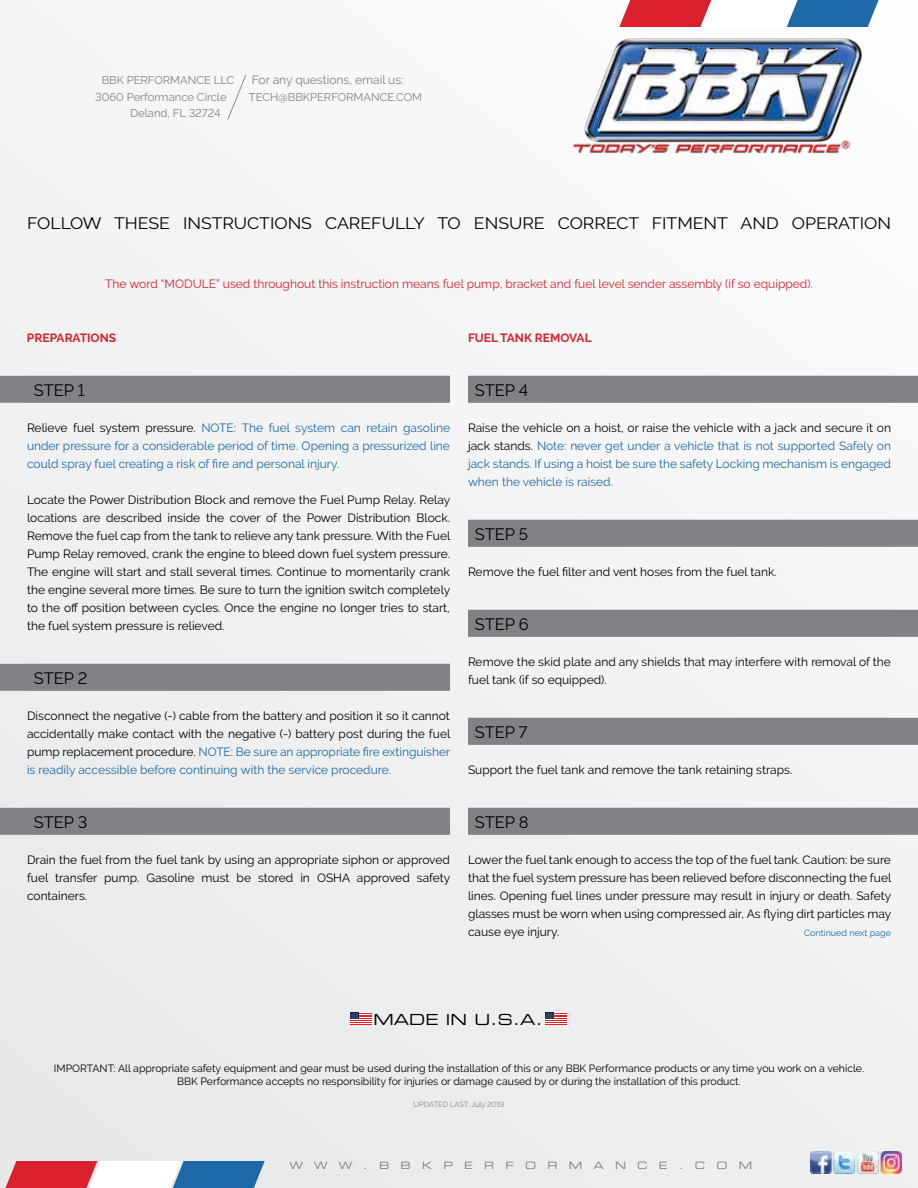
<style>
.page{position:relative;width:918px;height:1188px;background:#f1f2f2}
.page>*{position:absolute;margin:0;border:0;box-sizing:border-box;transform-origin:0 0}
.t1{font:16.5px "Raleway";color:#000;scale:1.07 1}
.t2{font:16.5px "Raleway";color:#000}
.t3{font:15.3px "Eurostile Extended Two";color:#000}
.t4{font:12px/18px "Raleway";color:#000;text-align:justify}
.t5{font:12px/18px "Raleway";color:#1d68a6}
.t6{font:12px "Raleway";color:#da202c}
.t7{font:700 12px "Raleway";color:#da202c}
.t8{font:12px "Raleway";color:#808285}
.t9{font:11.25px "Raleway";color:#808285}
.t10{font:10.5px/12.6px "Raleway";color:#000;text-align:center}
.t11{font:10.2px "Eurostile Extended Two";letter-spacing:1.11em;color:#808285}
.t12{font:9px "Raleway";color:#1d68a6}
.t13{font:7.5px "Raleway";color:#808285}
.s1{color:#000}
.s2{color:#1d68a6}
</style>
<div class="page">
<svg style="left:619px;top:0;width:265px;height:27px"></svg>
<svg style="left:0;top:1161px;width:265px;height:27px"></svg>
<img style="left:573px;top:37px;width:290px;height:117px">
<svg style="left:227px;top:75px;width:19px;height:45px"></svg>
<svg style="left:545px;top:1013px;width:22px;height:12px"></svg>
<svg style="left:350px;top:1013px;width:21px;height:12px"></svg>
<img style="left:810px;top:1152px;width:92px;height:21px">
<div style="left:468px;top:808px;width:450px;height:27px;background:#808285"></div>
<div style="left:468px;top:718px;width:450px;height:27px;background:#808285"></div>
<div style="left:468px;top:610px;width:450px;height:27px;background:#808285"></div>
<div style="left:468px;top:520px;width:450px;height:27px;background:#808285"></div>
<div style="left:468px;top:376px;width:450px;height:27px;background:#808285"></div>
<div style="left:0;top:808px;width:450px;height:27px;background:#808285"></div>
<div style="left:0;top:664px;width:450px;height:27px;background:#808285"></div>
<div style="left:0;top:376px;width:450px;height:27px;background:#808285"></div>
<p class="t9" style="left:102px;top:74px;width:134px">BBK PERFORMANCE LLC</p>
<p class="t9" style="left:95px;top:90px;width:133px">3060 Performance Circle</p>
<p class="t9" style="left:130px;top:107px;width:92px">Deland, FL 32724</p>
<p class="t8" style="left:252px;top:73px;width:153px">For any questions, email us:</p>
<p class="t9" style="left:249px;top:90px;width:175px">TECH@BBKPERFORMANCE.COM</p>
<h1 class="t1" style="left:27px;top:214px;width:809px">FOLLOW THESE INSTRUCTIONS CAREFULLY TO ENSURE CORRECT FITMENT AND OPERATION</h1>
<p class="t6" style="left:105px;top:277px;width:709px">The word “MODULE” used throughout this instruction means fuel pump, bracket and fuel level sender assembly (if so equipped).</p>
<h6 class="t7" style="left:27px;top:331px;width:91px">PREPARATIONS</h6>
<p class="t7" style="left:468px;top:331px;width:125px">FUEL TANK REMOVAL</p>
<p class="t2" style="left:34px;top:381px;width:52px">STEP 1</p>
<p class="t5" style="left:27px;top:419px;width:425px"><span class="s1">Relieve fuel system pressure.</span> NOTE: The fuel system can retain gasoline</p>
<p class="t5" style="left:27px;top:437px;width:425px">under pressure for a considerable period of time. Opening a pressurized line could spray fuel creating a risk of fire and personal injury.</p>
<p class="t4" style="left:27px;top:491px;width:425px">Locate the Power Distribution Block and remove the Fuel Pump Relay. Relay locations are described inside the cover of the Power Distribution Block.<br>Remove the fuel cap from the tank to relieve any tank pressure. With the Fuel Pump Relay removed, crank the engine to bleed down fuel system pressure.<br>The engine will start and stall several times. Continue to momentarily crank the engine several more times. Be sure to turn the ignition switch completely</p>
<p class="t4" style="left:27px;top:599px;width:425px">to the off position between cycles. Once the engine no longer tries to start,</p>
<p class="t4" style="left:27px;top:617px;width:199px">the fuel system pressure is relieved.</p>
<p class="t2" style="left:34px;top:669px;width:55px">STEP 2</p>
<p class="t4" style="left:27px;top:707px;width:425px">Disconnect the negative (-) cable from the battery and position it so it cannot accidentally make contact with the negative (-) battery post during the fuel pump replacement procedure. <span class="s2">NOTE: Be sure an appropriate fire extinguisher is readily accessible before continuing with the service procedure.</span></p>
<p class="t2" style="left:34px;top:813px;width:55px">STEP 3</p>
<p class="t4" style="left:27px;top:851px;width:425px">Drain the fuel from the fuel tank by using an appropriate siphon or approved fuel transfer pump. Gasoline must be stored in OSHA approved safety containers.</p>
<p class="t2" style="left:475px;top:381px;width:55px">STEP 4</p>
<p class="t5" style="left:468px;top:419px;width:425px;text-align:justify"><span class="s1">Raise the vehicle on a hoist, or raise the vehicle with a jack and secure it on jack stands.</span> Note: never get under a vehicle that is not supported Safely on jack stands. If using a hoist be sure the safety Locking mechanism is engaged when the vehicle is raised.</p>
<p class="t2" style="left:475px;top:525px;width:55px">STEP 5</p>
<p class="t4" style="left:468px;top:563px;width:310px">Remove the fuel filter and vent hoses from the fuel tank.</p>
<p class="t2" style="left:475px;top:615px;width:56px">STEP 6</p>
<p class="t4" style="left:468px;top:653px;width:425px">Remove the skid plate and any shields that may interfere with removal of the</p>
<p class="t4" style="left:468px;top:671px;width:140px">fuel tank (if so equipped).</p>
<p class="t2" style="left:475px;top:723px;width:54px">STEP 7</p>
<p class="t4" style="left:468px;top:761px;width:326px">Support the fuel tank and remove the tank retaining straps.</p>
<p class="t2" style="left:475px;top:813px;width:55px">STEP 8</p>
<p class="t4" style="left:468px;top:851px;width:425px">Lower the fuel tank enough to access the top of the fuel tank. Caution: be sure that the fuel system pressure has been relieved before disconnecting the fuel lines. Opening fuel lines under pressure may result in injury or death. Safety</p>
<p class="t4" style="left:468px;top:905px;width:425px">glasses must be worn when using compressed air, As flying dirt particles may</p>
<p class="t4" style="left:468px;top:923px;width:93px">cause eye injury.</p>
<p class="t12" style="left:804px;top:928px;width:88px">Continued next page</p>
<p class="t3" style="left:373px;top:1009px;width:171px">MADE IN U.S.A.</p>
<p class="t10" style="left:54px;top:1062px;width:812px">IMPORTANT: All appropriate safety equipment and gear must be used during the installation of this or any BBK Performance products or any time you work on a vehicle.<br>BBK Performance accepts no responsibility for injuries or damage caused by or during the installation of this product.</p>
<p class="t13" style="left:414px;top:1100px;width:92px">UPDATED LAST: July 2019</p>
<p class="t11" style="left:289px;top:1158px;width:464px">WWW.BBKPERFORMANCE.COM</p>
</div>
